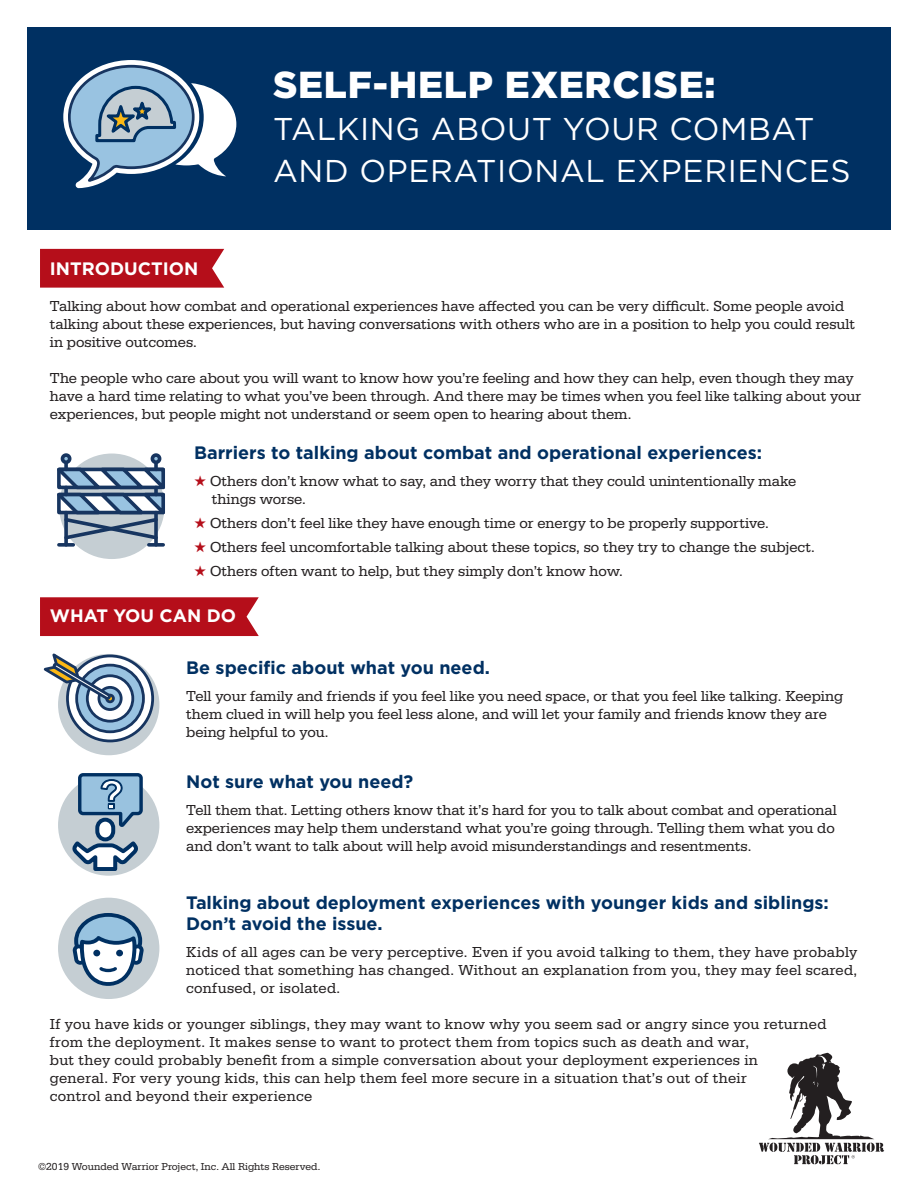
<style>
.page{position:relative;width:918px;height:1188px;background:#fff}
.page>*{position:absolute;margin:0;border:0;box-sizing:border-box;transform-origin:0 0}
.t1{font:900 37.5px "Gotham";letter-spacing:.02em;color:#fff}
.t2{font:31.5px/42px "Gotham";letter-spacing:.02em;color:#fff}
.t3{font:700 18px/21.6px "Gotham";color:#003062}
.t4{font:700 18px "Gotham";color:#fff}
.t5{font:15px/18px "Serifa";color:#231f20}
.t6{font:15px "Serifa";letter-spacing:.02em;color:#231f20}
.t7{font:10.5px "Serifa";color:#231f20}
.s1{color:#b50e1a}
</style>
<div class="page">
<div style="left:40px;top:249px;width:184px;height:39px;background:#b50e1a"></div>
<div style="left:40px;top:597px;width:219px;height:39px;background:#b50e1a"></div>
<div style="left:27px;top:27px;width:864px;height:203px;background:#003062"></div>
<div style="left:59px;top:454px;width:106px;height:105px;background:#c5ced3;border-radius:50%"></div>
<div style="left:61px;top:453px;width:10px;height:11px;border:4px solid #173560;border-radius:50%"></div>
<div style="left:151px;top:453px;width:10px;height:11px;border:4px solid #173560;border-radius:50%"></div>
<svg style="left:149px;top:543px;width:14px;height:4px"></svg>
<svg style="left:59px;top:543px;width:14px;height:4px"></svg>
<svg style="left:57px;top:462px;width:108px;height:80px"></svg>
<div style="left:58px;top:654px;width:101px;height:101px;background:#c5ced3;border-radius:50%"></div>
<svg style="left:67px;top:656px;width:86px;height:85px"></svg>
<div style="left:66px;top:655px;width:88px;height:87px;border:3px solid #173560;border-radius:50%"></div>
<svg style="left:77px;top:665px;width:66px;height:67px"></svg>
<div style="left:75px;top:664px;width:70px;height:69px;border:3px solid #173560;border-radius:50%"></div>
<svg style="left:87px;top:676px;width:46px;height:45px"></svg>
<div style="left:86px;top:674px;width:48px;height:49px;border:3px solid #173560;border-radius:50%"></div>
<svg style="left:99px;top:687px;width:22px;height:23px"></svg>
<div style="left:98px;top:686px;width:25px;height:25px;border:3px solid #173560;border-radius:50%"></div>
<div style="left:105px;top:694px;width:10px;height:9px;border:3px solid #173560;border-radius:50%"></div>
<svg style="left:43px;top:653px;width:71px;height:49px"></svg>
<div style="left:58px;top:774px;width:101px;height:102px;background:#c5ced3;border-radius:50%"></div>
<svg style="left:73px;top:773px;width:71px;height:99px"></svg>
<div style="left:58px;top:898px;width:101px;height:101px;background:#c5ced3;border-radius:50%"></div>
<svg style="left:72px;top:913px;width:72px;height:73px"></svg>
<svg style="left:63px;top:60px;width:173px;height:128px"></svg>
<svg style="left:759px;top:1053px;width:125px;height:111px"></svg>
<p class="t1" style="left:273px;top:63px;width:444px">SELF-HELP EXERCISE:</p>
<p class="t2" style="left:273px;top:107px;width:579px">TALKING ABOUT YOUR COMBAT<br>AND OPERATIONAL EXPERIENCES</p>
<p class="t4" style="left:50px;top:258px;width:150px">INTRODUCTION</p>
<p class="t5" style="left:50px;top:297px;width:807px">Talking about how combat and operational experiences have affected you can be very difficult. Some people avoid talking about these experiences, but having conversations with others who are in a position to help you could result in positive outcomes.</p>
<p class="t5" style="left:50px;top:369px;width:813px">The people who care about you will want to know how you’re feeling and how they can help, even though they may have a hard time relating to what you’ve been through. And there may be times when you feel like talking about your experiences, but people might not understand or seem open to hearing about them.</p>
<p class="t3" style="left:194px;top:441px;width:570px">Barriers to talking about combat and operational experiences:</p>
<p class="t5" style="left:194px;top:472px;width:604px"><span class="s1">★</span> Others don’t know what to say, and they worry that they could unintentionally make</p>
<p class="t5" style="left:212px;top:490px;width:96px">things worse.</p>
<p class="t5" style="left:194px;top:514px;width:576px"><span class="s1">★</span> Others don’t feel like they have enough time or energy to be properly supportive.</p>
<p class="t5" style="left:194px;top:538px;width:622px"><span class="s1">★</span> Others feel uncomfortable talking about these topics, so they try to change the subject.</p>
<p class="t5" style="left:194px;top:562px;width:430px"><span class="s1">★</span> Others often want to help, but they simply don’t know how.</p>
<p class="t4" style="left:50px;top:605px;width:188px">WHAT YOU CAN DO</p>
<p class="t3" style="left:186px;top:656px;width:305px">Be specific about what you need.</p>
<p class="t5" style="left:186px;top:687px;width:658px">Tell your family and friends if you feel like you need space, or that you feel like talking. Keeping them clued in will help you feel less alone, and will let your family and friends know they are</p>
<p class="t5" style="left:186px;top:723px;width:144px">being helpful to you.</p>
<p class="t3" style="left:186px;top:771px;width:229px">Not sure what you need?</p>
<p class="t5" style="left:186px;top:801px;width:652px">Tell them that. Letting others know that it’s hard for you to talk about combat and operational</p>
<p class="t5" style="left:186px;top:819px;width:650px">experiences may help them understand what you’re going through. Telling them what you do</p>
<p class="t5" style="left:186px;top:837px;width:567px">and don’t want to talk about will help avoid misunderstandings and resentments.</p>
<p class="t3" style="left:186px;top:891px;width:644px">Talking about deployment experiences with younger kids and siblings:<br>Don’t avoid the issue.</p>
<p class="t5" style="left:186px;top:944px;width:673px;text-align:justify">Kids of all ages can be very perceptive. Even if you avoid talking to them, they have probably noticed that something has changed. Without an explanation from you, they may feel scared, confused, or isolated.</p>
<p class="t6" style="left:50px;top:1016px;width:778px">If you have kids or younger siblings, they may want to know why you seem sad or angry since you returned</p>
<p class="t6" style="left:50px;top:1034px;width:701px">from the deployment. It makes sense to want to protect them from topics such as death and war,</p>
<p class="t6" style="left:50px;top:1052px;width:710px">but they could probably benefit from a simple conversation about your deployment experiences in</p>
<p class="t6" style="left:50px;top:1070px;width:699px">general. For very young kids, this can help them feel more secure in a situation that’s out of their</p>
<p class="t6" style="left:50px;top:1088px;width:264px">control and beyond their experience</p>
<p class="t7" style="left:38px;top:1160px;width:284px">©2019 Wounded Warrior Project, Inc. All Rights Reserved.</p>
</div>
